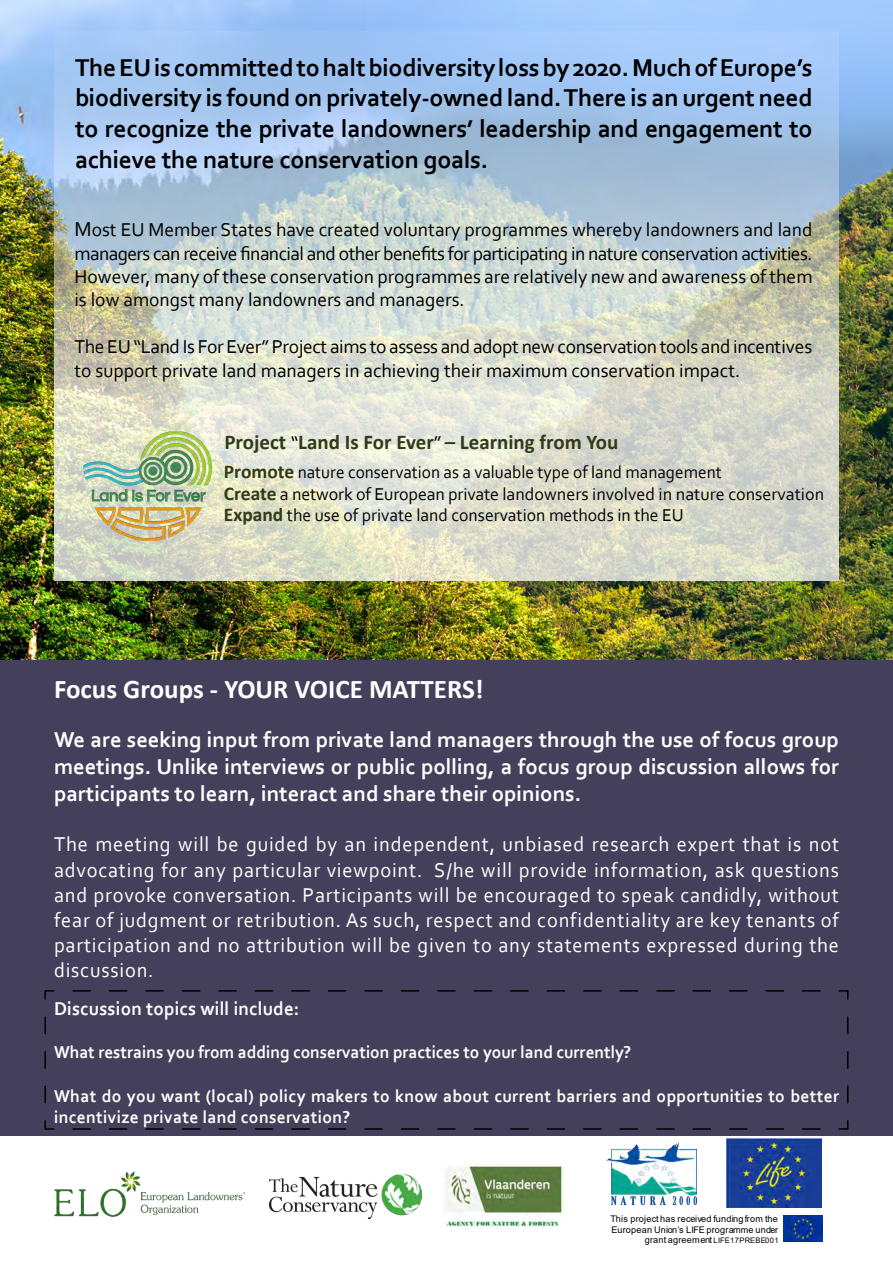
<style>
.page{position:relative;width:893px;height:1263px;background:#fff}
.page>*{position:absolute;margin:0;border:0;box-sizing:border-box;transform-origin:0 0}
.t1{font:700 27px "Calibri";color:#fff}
.t2{font:700 25.5px/30.6px "Corbel";letter-spacing:-.01em;color:#000;text-align:justify}
.t3{font:700 22.5px/27px "Corbel";color:#fff;text-align:justify}
.t4{font:21px/25.2px "Corbel";letter-spacing:.04em;color:#fff;text-align:justify}
.t5{font:700 21px "Calibri";color:#313a19}
.t6{font:19.5px/23.4px "Corbel";color:#000;text-align:justify}
.t7{font:700 19.5px "Corbel";letter-spacing:.01em;color:#fff}
.t8{font:18px "Corbel";color:#040503}
.t9{font:700 18px/21.6px "Corbel";letter-spacing:.02em;color:#fff}
.t10{font:700 18px "Corbel";color:#fff;scale:.96 1}
.t11{font:18px "Corbel";color:#040503;scale:.96 1}
.t12{font:9.15px/10.6px "Arial";letter-spacing:.025em;color:#000;text-align:right}
.s1{font-size:21px}
.s2{font-family:"Corbel";font-weight:400;font-size:19.5px;color:#000}
.s3{font-family:"Calibri";font-weight:700;font-size:19.5px;color:#313a19}
.s4{font-size:7.65px}
</style>
<div class="page">
<img style="left:0;top:0;width:893px;height:660px">
<div style="left:0;top:660px;width:893px;height:476px;background:#443f5a"></div>
<svg style="left:54px;top:32px;width:785px;height:549px;background:#c5d3d6"></svg>
<img style="left:83px;top:431px;width:129px;height:110px">
<img style="left:783px;top:1215px;width:39px;height:27px">
<img style="left:54px;top:1172px;width:191px;height:44px">
<img style="left:269px;top:1175px;width:152px;height:44px">
<img style="left:443px;top:1164px;width:120px;height:65px">
<img style="left:606px;top:1142px;width:92px;height:64px">
<img style="left:726px;top:1139px;width:95px;height:69px">
<svg style="left:44px;top:990px;width:805px;height:140px"></svg>
<p class="t2" style="left:75px;top:51px;width:739px">The EU is committed to halt biodiversity loss by 2020. Much of Europe’s biodiversity is found on privately-owned land. There is an urgent need to recognize the private landowners’ leadership and engagement to achieve the nature conservation goals.</p>
<p class="t6" style="left:74px;top:218px;width:740px"><span class="s1">M</span>ost EU Member States have created voluntary programmes whereby landowners and land managers can receive financial and other benefits for participating in nature conservation activities.<br>However, many of these conservation programmes are relatively new and awareness of them is low amongst many landowners and managers.</p>
<p class="t6" style="left:74px;top:335px;width:739px">The EU “Land Is For Ever” Project aims to assess and adopt new conservation tools and incentives to support private land managers in achieving their maximum conservation impact.</p>
<p class="t5" style="left:224px;top:428px;width:395px">Project <span class="s2">“</span>Land Is For Ever<span class="s2">”</span> – Learning from You</p>
<p class="t11" style="left:224px;top:461px;width:520px"><span class="s3">Promote</span> nature conservation as a valuable type of land management</p>
<p class="t8" style="left:224px;top:483px;width:602px"><span class="s3">Create</span> a network of European private landowners involved in nature conservation</p>
<p class="t8" style="left:224px;top:504px;width:461px"><span class="s3">Expand</span> the use of private land conservation methods in the EU</p>
<p class="t1" style="left:54px;top:670px;width:431px">Focus Groups - YOUR VOICE MATTERS!</p>
<p class="t3" style="left:54px;top:725px;width:786px">We are seeking input from private land managers through the use of focus group meetings. Unlike interviews or public polling, a focus group discussion allows for participants to learn, interact and share their opinions.</p>
<p class="t4" style="left:54px;top:831px;width:787px">The meeting will be guided by an independent, unbiased research expert that is not advocating for any particular viewpoint. S/he will provide information, ask questions and provoke conversation. Participants will be encouraged to speak candidly, without fear of judgment or retribution. As such, respect and confidentiality are key tenants of participation and no attribution will be given to any statements expressed during the discussion.</p>
<p class="t7" style="left:54px;top:997px;width:247px">Discussion topics will include:</p>
<p class="t10" style="left:54px;top:1041px;width:603px">What restrains you from adding conservation practices to your land currently?</p>
<p class="t9" style="left:54px;top:1084px;width:787px">What do you want (local) policy makers to know about current barriers and opportunities to better incentivize private land conservation?</p>
<p class="t12" style="left:611px;top:1213px;width:170px">This project has received fundingfrom the<br>European Union’s LIFE programme under grant agreement <span class="s4">LIFE17PREBE001</span></p>
</div>
